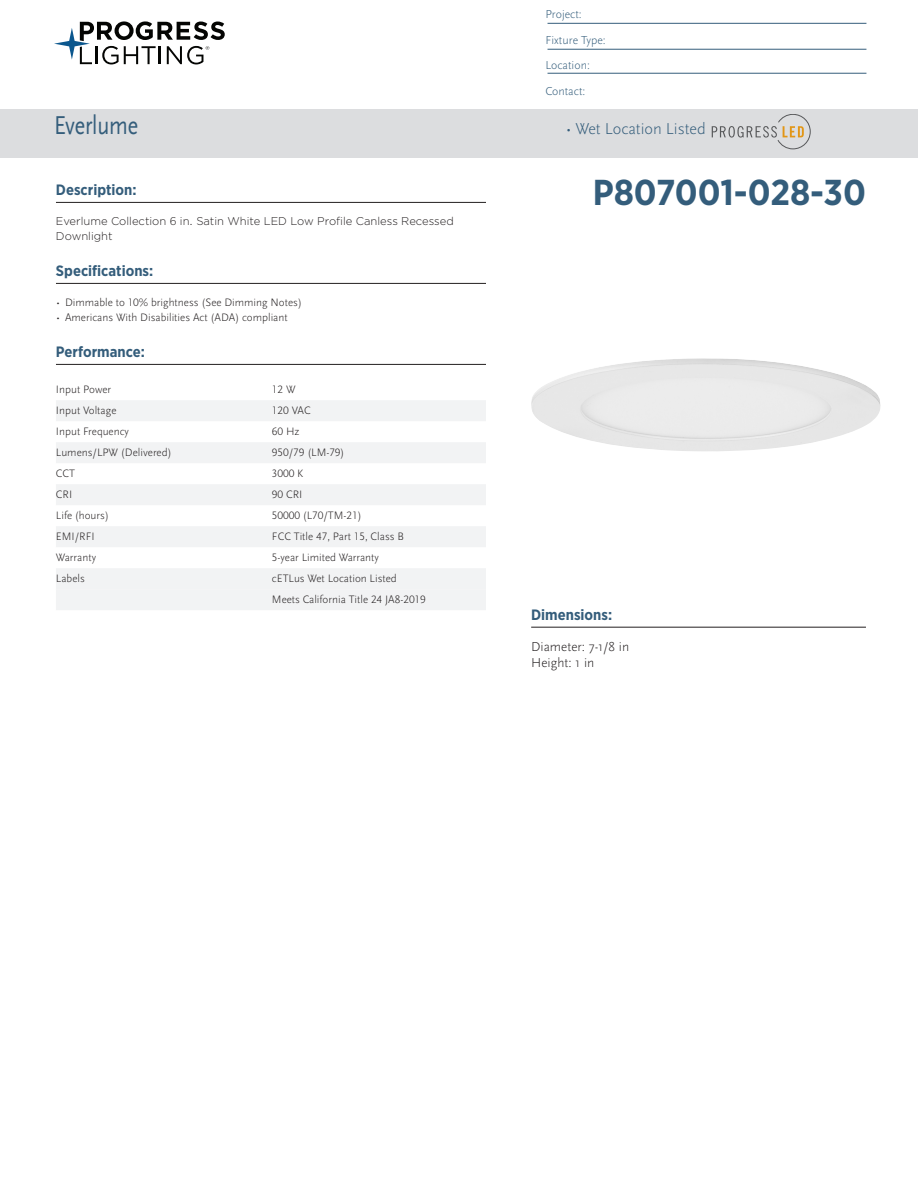
<style>
.page{position:relative;width:918px;height:1188px;background:#fff}
.page>*{position:absolute;margin:0;border:0;box-sizing:border-box;transform-origin:0 0}
.SKU{font:700 36px "Gotham Narrow";color:#345d7b}
.Page_Name{font:27px "Scala Sans Pro";letter-spacing:-.01em;color:#345d7b;scale:.82 1}
.Mount-Listed_locatio{font:300 16.5px "Scala Sans Pro";color:#345d7b}
.Heading{font:700 15px "Gotham Narrow";color:#345d7b}
.t1{font:300 13.5px/16px "Scala Sans Pro";color:#231f20}
.t2{font:300 12px "Scala Sans Pro";color:#345d7b}
.Performance_chart-sh{font:300 11.25px "Scala Sans Pro";color:#231f20}
.Performance_chart-no{font:300 11.25px "Scala Sans Pro";color:#231f20}
.Description_body{font:300 11.25px/15px "Gotham";color:#231f20}
</style>
<div class="page">
<svg style="left:54px;top:21px;width:171px;height:43px"></svg>
<hr style="left:56px;top:202px;width:430px;height:1px;background:#231f20">
<hr style="left:56px;top:283px;width:430px;height:1px;background:#231f20">
<hr style="left:56px;top:364px;width:430px;height:1px;background:#231f20">
<div style="left:56px;top:400px;width:430px;height:21px;background:#f2f3f4"></div>
<div style="left:56px;top:442px;width:430px;height:21px;background:#f2f3f4"></div>
<div style="left:56px;top:484px;width:430px;height:21px;background:#f2f3f4"></div>
<div style="left:56px;top:526px;width:430px;height:21px;background:#f2f3f4"></div>
<div style="left:56px;top:568px;width:430px;height:21px;background:#f2f3f4"></div>
<div style="left:56px;top:589px;width:430px;height:21px;background:#f2f3f4"></div>
<hr style="left:531px;top:627px;width:335px;height:1px;background:#231f20">
<div style="left:0;top:110px;width:918px;height:48px;background:#dcdddf"></div>
<svg style="left:712px;top:114px;width:98px;height:35px"></svg>
<hr style="left:548px;top:23px;width:318px;height:1px;background:#345d7b">
<hr style="left:548px;top:49px;width:318px;height:1px;background:#345d7b">
<hr style="left:548px;top:73px;width:318px;height:1px;background:#345d7b">
<p class="t2" style="left:545px;top:7px;width:38px">Project:</p>
<p class="t2" style="left:545px;top:33px;width:62px">Fixture Type:</p>
<p class="t2" style="left:545px;top:58px;width:46px">Location:</p>
<p class="t2" style="left:545px;top:84px;width:42px">Contact:</p>
<p class="Page_Name" style="left:54px;top:110px;width:104px">Everlume</p>
<p class="Mount-Listed_locatio" style="left:566px;top:120px;width:141px">• Wet Location Listed</p>
<p class="Heading" style="left:56px;top:181px;width:82px">Description:</p>
<p class="Description_body" style="left:56px;top:214px;width:399px">Everlume Collection 6 in. Satin White LED Low Profile Canless Recessed<br>Downlight</p>
<p class="Heading" style="left:56px;top:262px;width:99px">Specifications:</p>
<p class="Performance_chart-sh" style="left:56px;top:296px;width:247px">• Dimmable to 10% brightness (See Dimming Notes)</p>
<p class="Performance_chart-sh" style="left:56px;top:311px;width:233px">• Americans With Disabilities Act (ADA) compliant</p>
<p class="Heading" style="left:56px;top:343px;width:90px">Performance:</p>
<p class="Performance_chart-no" style="left:56px;top:383px;width:57px">Input Power</p>
<p class="Performance_chart-no" style="left:272px;top:383px;width:25px">12 W</p>
<p class="Performance_chart-sh" style="left:56px;top:404px;width:62px">Input Voltage</p>
<p class="Performance_chart-sh" style="left:272px;top:404px;width:40px">120 VAC</p>
<p class="Performance_chart-no" style="left:56px;top:425px;width:74px">Input Frequency</p>
<p class="Performance_chart-no" style="left:272px;top:425px;width:29px">60 Hz</p>
<p class="Performance_chart-sh" style="left:56px;top:446px;width:117px">Lumens/LPW (Delivered)</p>
<p class="Performance_chart-sh" style="left:272px;top:446px;width:74px">950/79 (LM-79)</p>
<p class="Performance_chart-no" style="left:56px;top:467px;width:21px">CCT</p>
<p class="Performance_chart-no" style="left:272px;top:467px;width:33px">3000 K</p>
<p class="Performance_chart-sh" style="left:56px;top:488px;width:18px">CRI</p>
<p class="Performance_chart-sh" style="left:272px;top:488px;width:32px">90 CRI</p>
<p class="Performance_chart-no" style="left:56px;top:509px;width:54px">Life (hours)</p>
<p class="Performance_chart-no" style="left:272px;top:509px;width:91px">50000 (L70/TM-21)</p>
<p class="Performance_chart-sh" style="left:56px;top:530px;width:40px">EMI/RFI</p>
<p class="Performance_chart-sh" style="left:272px;top:530px;width:134px">FCC Title 47, Part 15, Class B</p>
<p class="Performance_chart-no" style="left:56px;top:551px;width:42px">Warranty</p>
<p class="Performance_chart-no" style="left:272px;top:551px;width:109px">5-year Limited Warranty</p>
<p class="Performance_chart-sh" style="left:56px;top:572px;width:30px">Labels</p>
<p class="Performance_chart-sh" style="left:272px;top:572px;width:126px">cETLus Wet Location Listed</p>
<p class="Performance_chart-sh" style="left:272px;top:593px;width:155px">Meets California Title 24 JA8-2019</p>
<p class="SKU" style="left:593px;top:169px;width:275px">P807001-028-30</p>
<p class="Heading" style="left:531px;top:605px;width:83px">Dimensions:</p>
<p class="t1" style="left:531px;top:639px;width:100px">Diameter: 7-1/8 in<br>Height: 1 in</p>
</div>
